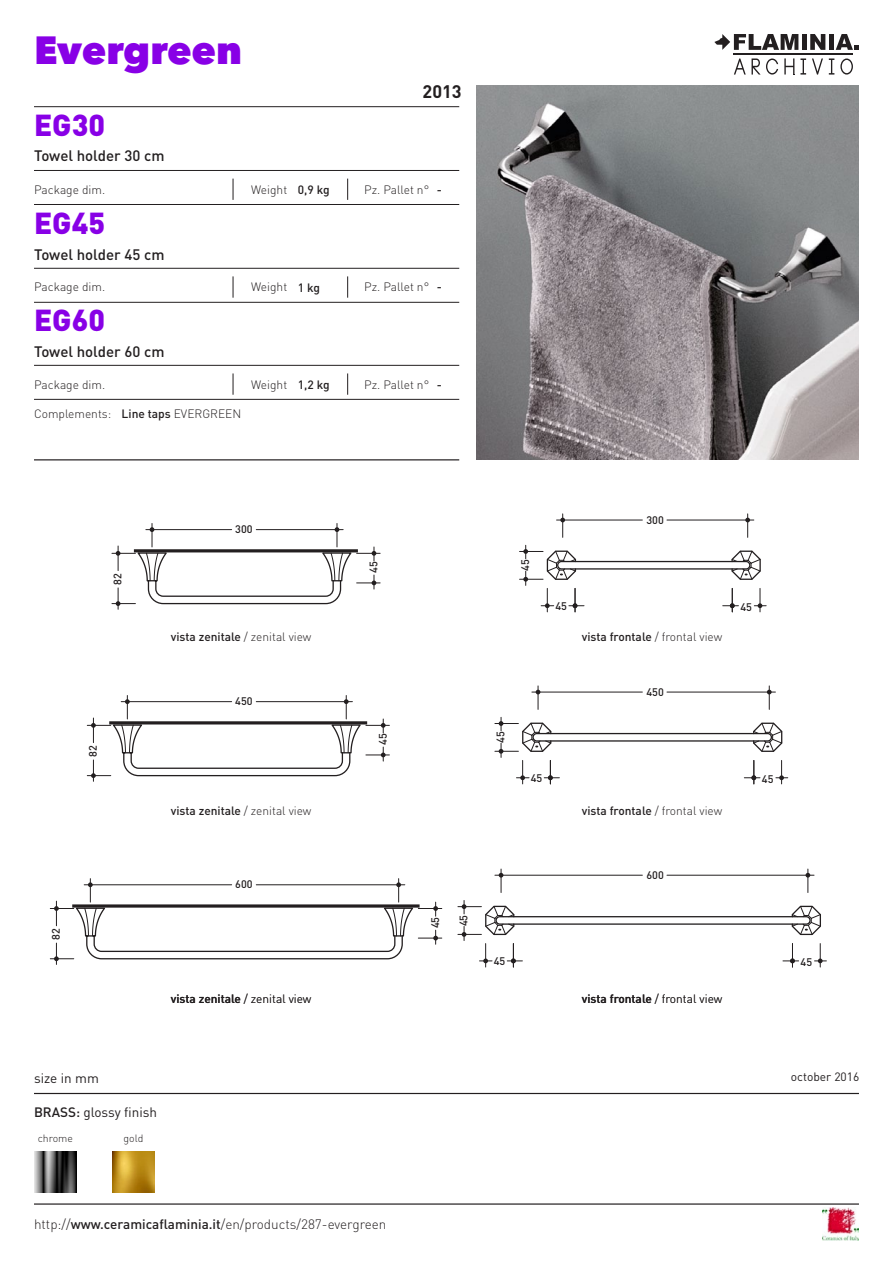
<style>
.page{position:relative;width:893px;height:1263px;background:#fff}
.page>*{position:absolute;margin:0;border:0;box-sizing:border-box;transform-origin:0 0}
.t1{font:800 39px "Avenir Next LT Pro";color:#8800e6}
.t2{font:900 30px "DIN";color:#8800e6}
.t3{font:700 18px "DIN";color:#231f20}
.t4{font:500 15px "DIN";color:#231f20}
.t5{font:300 13.5px "DIN";color:#231f20}
.t6{font:13.5px "DIN";color:#231f20}
.t7{font:500 12px "DIN";color:#231f20}
.t8{font:300 12px "DIN";color:#231f20}
.t9{font:12px "DIN";color:#231f20}
.t10{font:500 10.8px "DIN";color:#231f20}
.t11{font:300 10.5px "DIN";color:#231f20}
.s1{font-weight:500}
.s2{font-weight:300}
</style>
<div class="page">
<hr style="left:34px;top:1203px;width:825px;height:2px;background:#231f20">
<img style="left:822px;top:1208px;width:37px;height:32px">
<hr style="left:34px;top:459px;width:425px;height:1px;background:#231f20">
<hr style="left:34px;top:106px;width:425px;height:1px;background:#231f20">
<hr style="left:34px;top:170px;width:425px;height:1px;background:#231f20">
<div style="left:802px;top:34px;width:5px;height:16px;background:#231f20"></div>
<svg style="left:810px;top:34px;width:15px;height:16px"></svg>
<div style="left:829px;top:34px;width:5px;height:16px;background:#231f20"></div>
<hr style="left:734px;top:54px;width:119px;height:1px;background:#231f20">
<svg style="left:800px;top:58px;width:6px;height:17px"></svg>
<svg style="left:829px;top:58px;width:5px;height:17px"></svg>
<svg style="left:784px;top:58px;width:10px;height:17px"></svg>
<svg style="left:812px;top:58px;width:11px;height:17px"></svg>
<svg style="left:714px;top:34px;width:84px;height:16px"></svg>
<svg style="left:836px;top:34px;width:23px;height:16px"></svg>
<svg style="left:840px;top:58px;width:13px;height:17px"></svg>
<svg style="left:734px;top:58px;width:44px;height:17px"></svg>
<img style="left:476px;top:85px;width:383px;height:374px">
<hr style="left:34px;top:1093px;width:825px;height:1px;background:#231f20">
<svg style="left:112px;top:523px;width:268px;height:86px"></svg>
<hr style="left:556px;top:520px;width:86px;height:1px;background:#231f20">
<hr style="left:667px;top:520px;width:87px;height:1px;background:#231f20">
<svg style="left:560px;top:514px;width:5px;height:23px"></svg>
<svg style="left:745px;top:514px;width:5px;height:23px"></svg>
<svg style="left:520px;top:545px;width:246px;height:67px"></svg>
<svg style="left:87px;top:695px;width:302px;height:86px"></svg>
<hr style="left:532px;top:692px;width:110px;height:1px;background:#231f20">
<hr style="left:667px;top:692px;width:108px;height:1px;background:#231f20">
<svg style="left:536px;top:686px;width:4px;height:23px"></svg>
<svg style="left:767px;top:686px;width:5px;height:23px"></svg>
<svg style="left:495px;top:717px;width:293px;height:67px"></svg>
<svg style="left:50px;top:879px;width:392px;height:85px"></svg>
<hr style="left:495px;top:875px;width:147px;height:1px;background:#231f20">
<hr style="left:667px;top:875px;width:147px;height:1px;background:#231f20">
<svg style="left:499px;top:869px;width:4px;height:23px"></svg>
<svg style="left:805px;top:869px;width:5px;height:23px"></svg>
<svg style="left:458px;top:900px;width:368px;height:67px"></svg>
<svg style="left:233px;top:179px;width:1px;height:21px"></svg>
<svg style="left:347px;top:179px;width:1px;height:21px"></svg>
<svg style="left:233px;top:276px;width:1px;height:22px"></svg>
<svg style="left:347px;top:276px;width:1px;height:22px"></svg>
<svg style="left:233px;top:373px;width:1px;height:22px"></svg>
<svg style="left:347px;top:373px;width:1px;height:22px"></svg>
<hr style="left:34px;top:204px;width:425px;height:1px;background:#231f20">
<hr style="left:34px;top:268px;width:425px;height:1px;background:#231f20">
<hr style="left:34px;top:365px;width:425px;height:1px;background:#231f20">
<hr style="left:34px;top:302px;width:425px;height:1px;background:#231f20">
<hr style="left:34px;top:399px;width:425px;height:1px;background:#231f20">
<img style="left:34px;top:1151px;width:42px;height:42px">
<img style="left:113px;top:1151px;width:41px;height:42px">
<h1 class="t1" style="left:34px;top:26px;width:210px">Evergreen</h1>
<h2 class="t2" style="left:34px;top:105px;width:73px">EG30</h2>
<p class="t4" style="left:34px;top:146px;width:132px">Towel holder 30 cm</p>
<h3 class="t3" style="left:423px;top:79px;width:41px">2013</h3>
<p class="t8" style="left:34px;top:182px;width:73px">Package dim.</p>
<p class="t8" style="left:251px;top:182px;width:80px">Weight <span class="s1">0,9 kg</span></p>
<p class="t8" style="left:364px;top:182px;width:79px">Pz. Pallet n° <span class="s1">-</span></p>
<h2 class="t2" style="left:34px;top:203px;width:73px">EG45</h2>
<p class="t4" style="left:34px;top:245px;width:132px">Towel holder 45 cm</p>
<p class="t8" style="left:34px;top:280px;width:73px">Package dim.</p>
<p class="t8" style="left:251px;top:280px;width:70px">Weight <span class="s1">1 kg</span></p>
<p class="t8" style="left:364px;top:280px;width:79px">Pz. Pallet n° <span class="s1">-</span></p>
<h2 class="t2" style="left:34px;top:300px;width:73px">EG60</h2>
<p class="t4" style="left:34px;top:342px;width:132px">Towel holder 60 cm</p>
<p class="t8" style="left:34px;top:377px;width:73px">Package dim.</p>
<p class="t8" style="left:251px;top:377px;width:80px">Weight <span class="s1">1,2 kg</span></p>
<p class="t8" style="left:364px;top:377px;width:79px">Pz. Pallet n° <span class="s1">-</span></p>
<p class="t8" style="left:34px;top:406px;width:209px">Complements: <span class="s1">Line taps</span> EvergreeN</p>
<p class="t10" style="left:111px;top:585px;width:13px;rotate:-90deg">82</p>
<p class="t10" style="left:235px;top:522px;width:19px">300</p>
<p class="t10" style="left:367px;top:573px;width:13px;rotate:-90deg">45</p>
<p class="t10" style="left:518px;top:571px;width:13px;rotate:-90deg">45</p>
<p class="t10" style="left:646px;top:513px;width:19px">300</p>
<p class="t10" style="left:555px;top:599px;width:13px">45</p>
<p class="t10" style="left:740px;top:600px;width:13px">45</p>
<p class="t7" style="left:171px;top:629px;width:142px">vista zenitale <span class="s2">/ zenital view</span></p>
<p class="t7" style="left:582px;top:629px;width:142px">vista frontale <span class="s2">/ frontal view</span></p>
<p class="t10" style="left:86px;top:757px;width:13px;rotate:-90deg">82</p>
<p class="t10" style="left:49px;top:940px;width:13px;rotate:-90deg">82</p>
<p class="t10" style="left:235px;top:694px;width:19px">450</p>
<p class="t10" style="left:376px;top:745px;width:13px;rotate:-90deg">45</p>
<p class="t10" style="left:494px;top:743px;width:13px;rotate:-90deg">45</p>
<p class="t10" style="left:646px;top:685px;width:19px">450</p>
<p class="t10" style="left:531px;top:771px;width:13px">45</p>
<p class="t10" style="left:762px;top:772px;width:13px">45</p>
<p class="t7" style="left:171px;top:803px;width:142px">vista zenitale <span class="s2">/ zenital view</span></p>
<p class="t7" style="left:582px;top:803px;width:142px">vista frontale <span class="s2">/ frontal view</span></p>
<p class="t10" style="left:235px;top:878px;width:19px">600</p>
<p class="t10" style="left:428px;top:928px;width:13px;rotate:-90deg">45</p>
<p class="t10" style="left:457px;top:926px;width:13px;rotate:-90deg">45</p>
<p class="t10" style="left:646px;top:868px;width:19px">600</p>
<p class="t10" style="left:494px;top:954px;width:13px">45</p>
<p class="t10" style="left:801px;top:955px;width:13px">45</p>
<p class="t7" style="left:171px;top:991px;width:142px">vista zenitale <span class="s2">/ zenital view</span></p>
<p class="t7" style="left:582px;top:991px;width:142px">vista frontale <span class="s2">/ frontal view</span></p>
<p class="t6" style="left:34px;top:1069px;width:66px">size in mm</p>
<p class="t9" style="left:791px;top:1069px;width:70px">october 2016</p>
<p class="t6" style="left:34px;top:1103px;width:125px"><span class="s1">BRASS:</span> glossy finish</p>
<p class="t11" style="left:38px;top:1132px;width:37px">chrome</p>
<p class="t11" style="left:124px;top:1132px;width:21px">gold</p>
<p class="t5" style="left:34px;top:1216px;width:354px">http://<span class="s1">www.ceramicaflaminia.it</span>/en/products/287-evergreen</p>
</div>
